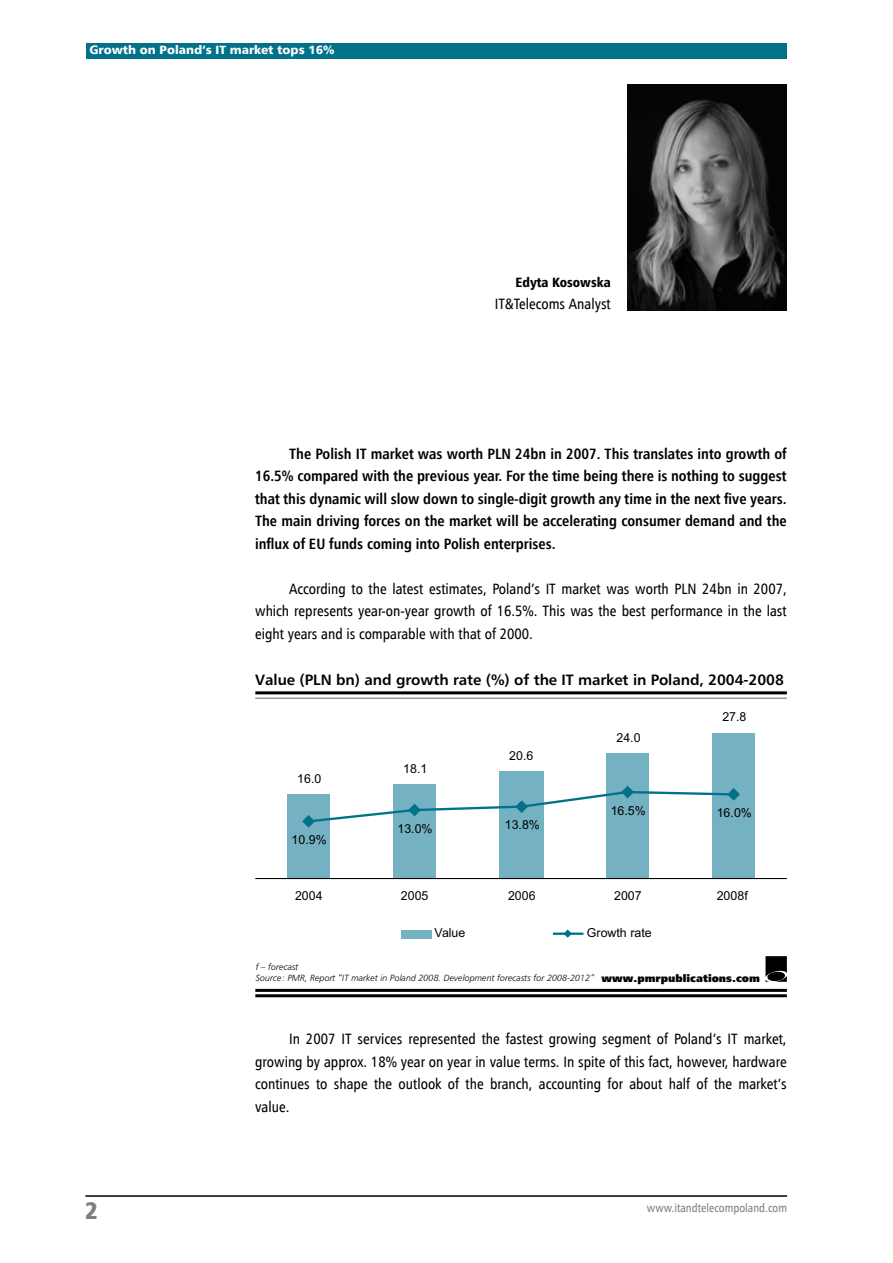
<style>
.page{position:relative;width:893px;height:1263px;background:#fff}
.page>*{position:absolute;margin:0;border:0;box-sizing:border-box;transform-origin:0 0}
.t1{font:15px/22.5px "Humnst 777 Cn EU";color:#000;text-align:justify}
.t2{font:700 15px/22.5px "Humnst 777 Cn EU";color:#000;text-align:justify}
.t3{font:700 15px "Humnst 777 EU";letter-spacing:-.005em;color:#000}
.t4{font:13.5px "Humnst 777 Blk Cn EU";color:#000}
.t5{font:12.45px "Arial";color:#000}
.t6{font:12px "Humnst 777 Blk EU";color:#fff}
.t7{font:12px "Humnst 777 Cn EU";color:#817f84}
.t8{font:italic 9px/10.8px "Humnst 777 Lt EU";color:#000}
.s1{font-family:"Humnst 777 X Blk EU";font-style:normal;font-size:10.5px}
</style>
<div class="page">
<div style="left:86px;top:44px;width:700px;height:15px;background:#02728a"></div>
<hr style="left:85px;top:1195px;width:702px;height:2px;background:#000">
<img style="left:628px;top:85px;width:159px;height:225px">
<svg style="left:765px;top:956px;width:22px;height:26px"></svg>
<hr style="left:255px;top:989px;width:532px;height:3px;background:#000">
<hr style="left:255px;top:994px;width:532px;height:3px;background:#000">
<hr style="left:255px;top:691px;width:532px;height:3px;background:#000">
<hr style="left:255px;top:697px;width:532px;height:2px;background:#97979b">
<div style="left:287px;top:794px;width:43px;height:84px;background:#74b2c3"></div>
<div style="left:393px;top:784px;width:43px;height:94px;background:#74b2c3"></div>
<div style="left:499px;top:771px;width:44px;height:107px;background:#74b2c3"></div>
<div style="left:606px;top:753px;width:43px;height:125px;background:#74b2c3"></div>
<div style="left:712px;top:732px;width:43px;height:146px;background:#74b2c3"></div>
<hr style="left:255px;top:878px;width:532px;height:1px;background:#000">
<svg style="left:302px;top:785px;width:438px;height:43px"></svg>
<div style="left:401px;top:930px;width:30px;height:8px;background:#74b2c3"></div>
<hr style="left:553px;top:932px;width:30px;height:3px;background:#02728a">
<svg style="left:563px;top:929px;width:10px;height:9px"></svg>
<p class="t6" style="left:89px;top:42px;width:247px">Growth on Poland’s IT market tops 16%</p>
<p class="t4" style="left:515px;top:273px;width:97px">Edyta Kosowska</p>
<p class="t1" style="left:495px;top:292px;width:117px">IT&amp;Telecoms Analyst</p>
<p class="t2" style="left:255px;top:442px;width:533px;text-indent:34px">The Polish IT market was worth PLN 24bn in 2007. This translates into growth of 16.5% compared with the previous year. For the time being there is nothing to suggest that this dynamic will slow down to single-digit growth any time in the next five years.<br>The main driving forces on the market will be accelerating consumer demand and the influx of EU funds coming into Polish enterprises.</p>
<p class="t1" style="left:255px;top:577px;width:533px;text-indent:34px">According to the latest estimates, Poland’s IT market was worth PLN 24bn in 2007, which represents year-on-year growth of 16.5%. This was the best performance in the last eight years and is comparable with that of 2000.</p>
<p class="t3" style="left:255px;top:669px;width:530px">Value (PLN bn) and growth rate (%) of the IT market in Poland, 2004-2008</p>
<p class="t5" style="left:297px;top:771px;width:26px">16.0</p>
<p class="t5" style="left:292px;top:832px;width:37px">10.9%</p>
<p class="t5" style="left:403px;top:761px;width:26px">18.1</p>
<p class="t5" style="left:509px;top:748px;width:26px">20.6</p>
<p class="t5" style="left:397px;top:821px;width:37px">13.0%</p>
<p class="t5" style="left:505px;top:817px;width:37px">13.8%</p>
<p class="t5" style="left:616px;top:730px;width:26px">24.0</p>
<p class="t5" style="left:722px;top:710px;width:26px">27.8</p>
<p class="t5" style="left:611px;top:803px;width:37px">16.5%</p>
<p class="t5" style="left:717px;top:805px;width:37px">16.0%</p>
<p class="t5" style="left:295px;top:888px;width:29px">2004</p>
<p class="t5" style="left:401px;top:888px;width:29px">2005</p>
<p class="t5" style="left:508px;top:888px;width:29px">2006</p>
<p class="t5" style="left:614px;top:888px;width:29px">2007</p>
<p class="t5" style="left:717px;top:888px;width:33px">2008f</p>
<p class="t5" style="left:435px;top:925px;width:32px">Value</p>
<p class="t5" style="left:587px;top:925px;width:66px">Growth rate</p>
<p class="t8" style="left:256px;top:962px;width:506px">f – forecast<br>Source: PMR, Report “IT market in Poland 2008. Development forecasts for 2008-2012” <span class="s1">www.pmrpublications.com</span></p>
<p class="t1" style="left:255px;top:1027px;width:533px;text-indent:34px">In 2007 IT services represented the fastest growing segment of Poland’s IT market, growing by approx. 18% year on year in value terms. In spite of this fact, however, hardware continues to shape the outlook of the branch, accounting for about half of the market’s value.</p>
<p class="t7" style="left:647px;top:1200px;width:142px">www.itandtelecompoland.com</p>
</div>
